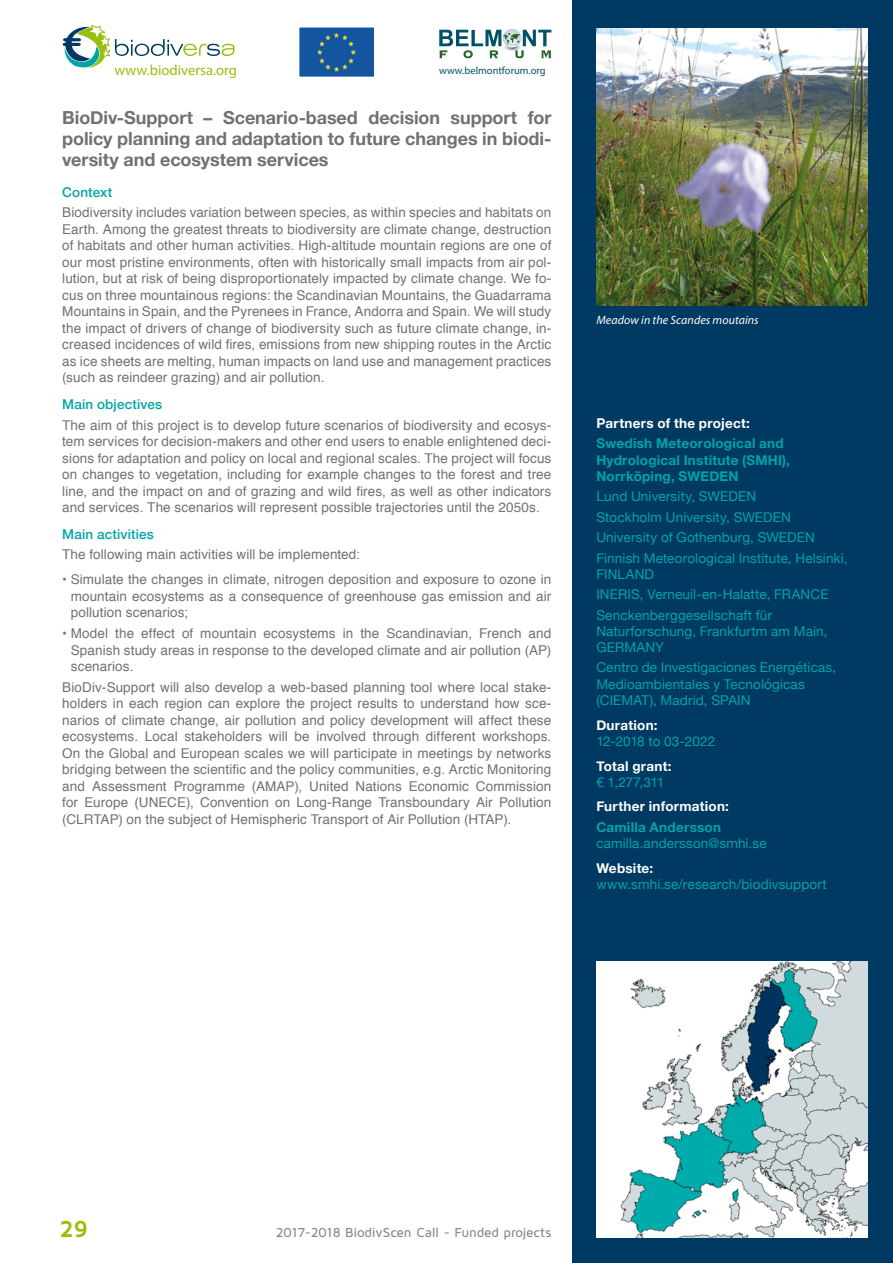
<style>
.page{position:relative;width:893px;height:1263px;background:#fff}
.page>*{position:absolute;margin:0;border:0;box-sizing:border-box;transform-origin:0 0}
.t1{font:700 24px "Maven Pro";color:#97bf0d}
.t2{font:700 18px/21px "Helvetica Neue";letter-spacing:-.005em;color:#707172;text-align:justify}
.t3{font:14.7px "Myriad Pro";color:#97bf0d}
.t4{font:13.5px/16.5px "Helvetica";letter-spacing:.01em;color:#707172;text-align:justify}
.t5{font:13.5px/20.4px "Helvetica Neue";letter-spacing:.01em;color:#00a4a7}
.t6{font:700 13.5px/16.2px "Helvetica Neue";letter-spacing:.015em;color:#00a4a7}
.t7{font:700 13.5px "Helvetica Neue";letter-spacing:.02em;color:#fff}
.t8{font:500 13.5px "Maven Pro";letter-spacing:-.015em;color:#87888a}
.t9{font:500 13.5px "Helvetica Neue";letter-spacing:.01em;color:#00a4a7}
.t10{font:italic 12px "Myriad Pro";letter-spacing:.005em;color:#fff}
.t11{font:10.5px "Myriad Pro";color:#065366}
</style>
<div class="page">
<div style="left:573px;top:0;width:320px;height:1263px;background:#003a62"></div>
<svg style="left:64px;top:25px;width:170px;height:44px"></svg>
<svg style="left:439px;top:29px;width:112px;height:29px"></svg>
<svg style="left:299px;top:27px;width:75px;height:50px;background:#205d9e"></svg>
<img style="left:596px;top:961px;width:272px;height:277px">
<img style="left:596px;top:29px;width:272px;height:276px">
<p class="t3" style="left:114px;top:61px;width:124px">www.biodiversa.org</p>
<p class="t11" style="left:439px;top:64px;width:108px">www.belmontforum.org</p>
<h2 class="t2" style="left:62px;top:108px;width:491px">BioDiv-Support – Scenario-based decision support for policy planning and adaptation to future changes in biodi&shy;versity and ecosystem services</h2>
<p class="t9" style="left:62px;top:181px;width:52px">Context</p>
<p class="t4" style="left:62px;top:205px;width:491px">Biodiversity includes variation between species, as within species and habitats on Earth. Among the greatest threats to biodiversity are climate change, destruction of habitats and other human activities. High-altitude mountain regions are one of our most pristine environments, often with historically small impacts from air pol&shy;lution, but at risk of being disproportionately impacted by climate change. We fo&shy;cus on three mountainous regions: the Scandinavian Mountains, the Guadarrama Mountains in Spain, and the Pyrenees in France, Andorra and Spain. We will study the impact of drivers of change of biodiversity such as future climate change, in&shy;creased incidences of wild fires, emissions from new shipping routes in the Arctic as ice sheets are melting, human impacts on land use and management practices (such as reindeer grazing) and air pollution.</p>
<p class="t9" style="left:62px;top:393px;width:101px">Main objectives</p>
<p class="t4" style="left:62px;top:417px;width:491px">The aim of this project is to develop future scenarios of biodiversity and ecosys&shy;tem services for decision-makers and other end users to enable enlightened deci&shy;sions for adaptation and policy on local and regional scales. The project will focus on changes to vegetation, including for example changes to the forest and tree line, and the impact on and of grazing and wild fires, as well as other indicators and services. The scenarios will represent possible trajectories until the 2050s.</p>
<p class="t9" style="left:62px;top:523px;width:93px">Main activities</p>
<p class="t4" style="left:62px;top:547px;width:299px">The following main activities will be implemented:</p>
<p class="t4" style="left:71px;top:572px;width:482px;text-indent:-9px">• Simulate the changes in climate, nitrogen deposition and exposure to ozone in mountain ecosystems as a consequence of greenhouse gas emission and air pollution scenarios;</p>
<p class="t4" style="left:71px;top:626px;width:482px;text-indent:-9px">• Model the effect of mountain ecosystems in the Scandinavian, French and Spanish study areas in response to the developed climate and air pollution (AP) scenarios.</p>
<p class="t4" style="left:62px;top:679px;width:491px">BioDiv-Support will also develop a web-based planning tool where local stake&shy;holders in each region can explore the project results to understand how sce&shy;narios of climate change, air pollution and policy development will affect these ecosystems. Local stakeholders will be involved through different workshops.<br>On the Global and European scales we will participate in meetings by networks bridging between the scientific and the policy communities, e.g. Arctic Monitoring and Assessment Programme (AMAP), United Nations Economic Commission for Europe (UNECE), Convention on Long-Range Transboundary Air Pollution (CLRTAP) on the subject of Hemispheric Transport of Air Pollution (HTAP).</p>
<p class="t10" style="left:596px;top:313px;width:164px">Meadow in the Scandes moutains</p>
<p class="t7" style="left:596px;top:412px;width:155px">Partners of the project:</p>
<p class="t6" style="left:596px;top:436px;width:195px">Swedish Meteorological and<br>Hydrological Institute (SMHI),<br>Norrköping, SWEDEN</p>
<p class="t5" style="left:596px;top:487px;width:253px">Lund University, SWEDEN<br>Stockholm University, SWEDEN University of Gothenburg, SWEDEN Finnish Meteorological Institute, Helsinki,</p>
<p class="t5" style="left:596px;top:564px;width:234px">FINLAND<br>INERIS, Verneuil-en-Halatte, FRANCE<br>Senckenberggesellschaft für</p>
<p class="t5" style="left:596px;top:624px;width:233px;line-height:16.2px">Naturforschung, Frankfurtm am Main,<br>GERMANY</p>
<p class="t5" style="left:596px;top:660px;width:241px;line-height:16.2px">Centro de Investigaciones Energéticas,<br>Medioambientales y Tecnológicas (CIEMAT), Madrid, SPAIN</p>
<p class="t7" style="left:596px;top:714px;width:63px">Duration:</p>
<p class="t5" style="left:596px;top:731px;width:120px">12-2018 to 03-2022</p>
<p class="t7" style="left:596px;top:755px;width:77px">Total grant:</p>
<p class="t5" style="left:596px;top:772px;width:69px">€ 1,277,311</p>
<p class="t7" style="left:596px;top:796px;width:134px">Further information:</p>
<p class="t6" style="left:596px;top:819px;width:126px">Camilla Andersson</p>
<p class="t5" style="left:596px;top:834px;width:172px">camilla.andersson@smhi.se</p>
<p class="t7" style="left:596px;top:857px;width:58px">Website:</p>
<p class="t5" style="left:596px;top:875px;width:232px">www.smhi.se/research/biodivsupport</p>
<h1 class="t1" style="left:60px;top:1213px;width:30px">29</h1>
<p class="t8" style="left:276px;top:1224px;width:277px">2017-2018 BiodivScen Call - Funded projects</p>
</div>
